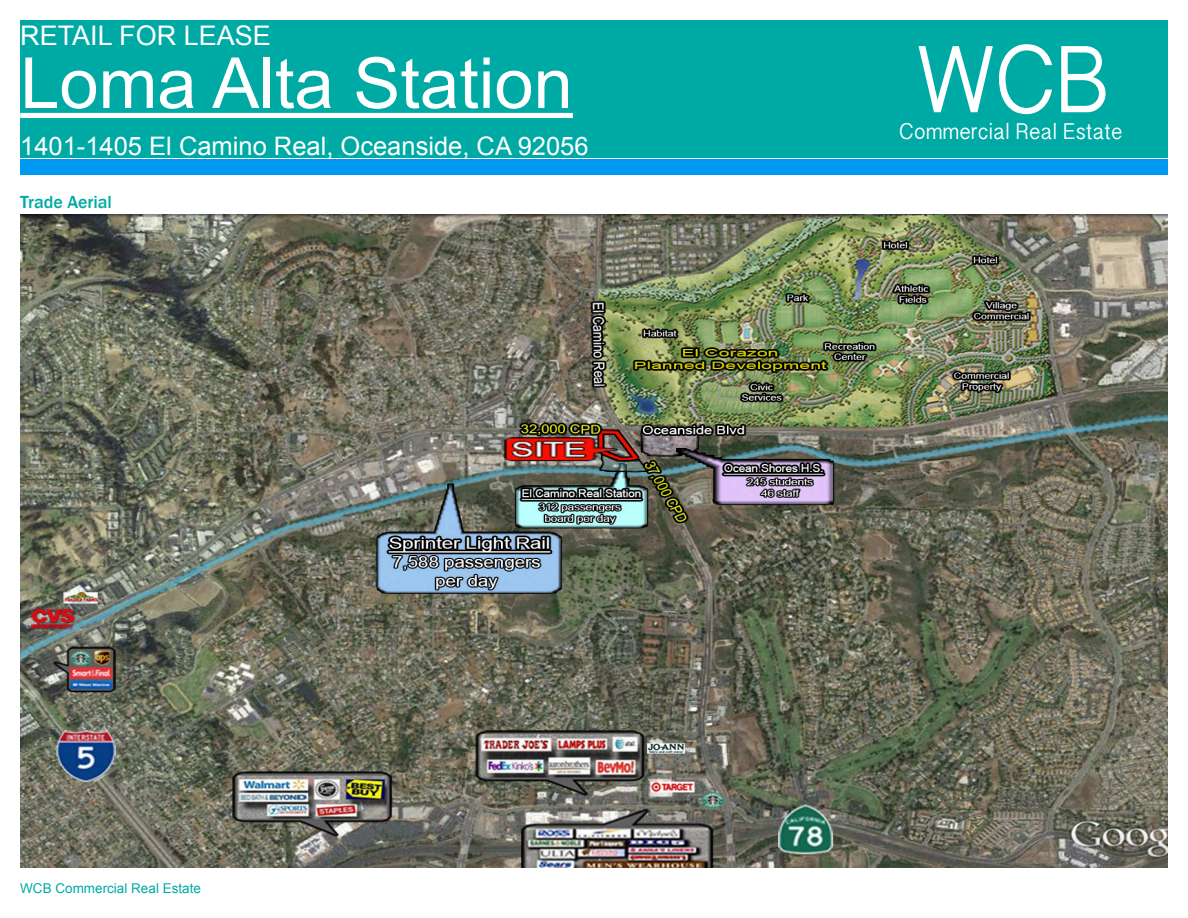
<style>
.page{position:relative;width:1188px;height:918px;background:#fff}
.page>*{position:absolute;margin:0;border:0;box-sizing:border-box;transform-origin:0 0}
.t1{font:95.55px "Gujarati Sangam MN";color:#fff;scale:.92 1}
.t2{font:70.5px "Arial";color:#fff}
.t3{font:27px "Arial";color:#fff}
.t4{font:25.5px "Arial";color:#fff}
.t5{font:22.95px "Gujarati Sangam MN";color:#fff;scale:.92 1}
.t6{font:500 18px "Franklin Gothic";color:#00aaa4}
.t7{font:13.5px "Arial";color:#00aaa4}
</style>
<div class="page">
<div style="left:20px;top:20px;width:1148px;height:138px;background:#00aaa4"></div>
<div style="left:20px;top:113px;width:553px;height:5px;background:#fff"></div>
<div style="left:20px;top:159px;width:1148px;height:16px;background:#0099f1"></div>
<img style="left:20px;top:215px;width:1148px;height:652px">
<p class="t3" style="left:20px;top:18px;width:252px">RETAIL FOR LEASE</p>
<h2 class="t2" style="left:20px;top:37px;width:554px">Loma Alta Station</h2>
<p class="t4" style="left:20px;top:129px;width:570px">1401-1405 El Camino Real, Oceanside, CA 92056</p>
<p class="t6" style="left:20px;top:191px;width:93px">Trade Aerial</p>
<p class="t7" style="left:20px;top:880px;width:182px">WCB Commercial Real Estate</p>
<h1 class="t1" style="left:918px;top:23px;width:209px">WCB</h1>
<p class="t5" style="left:899px;top:117px;width:245px">Commercial Real Estate</p>
</div>
